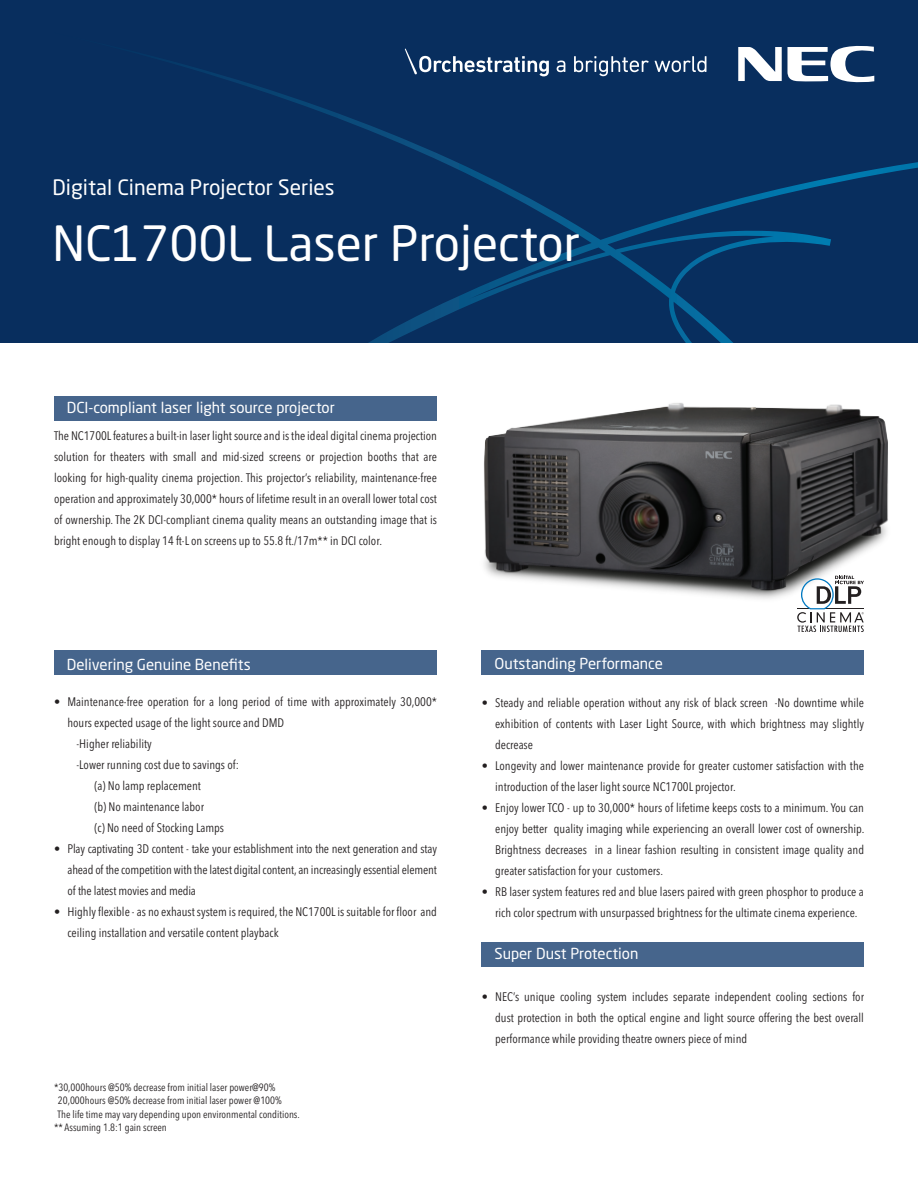
<style>
.page{position:relative;width:918px;height:1188px;background:#fff}
.page>*{position:absolute;margin:0;border:0;box-sizing:border-box;transform-origin:0 0}
.t1{font:48px "Neo Sans Std";color:#fff}
.t2{font:21px "Neo Sans Std";color:#fff}
.t3{font:15px "Neo Sans Std";color:#fff}
.t4{font:condensed 12.3px/21px "Avenir Next LT Pro";color:#231f20;text-align:justify}
.t5{font:condensed 10.5px "Avenir Next LT Pro";color:#231f20}
</style>
<div class="page">
<img style="left:484px;top:403px;width:404px;height:196px">
<div style="left:55px;top:396px;width:382px;height:24px;background:#46658c"></div>
<div style="left:54px;top:651px;width:383px;height:24px;background:#46658c"></div>
<div style="left:482px;top:651px;width:382px;height:24px;background:#46658c"></div>
<div style="left:482px;top:942px;width:382px;height:24px;background:#46658c"></div>
<div style="left:0;top:0;width:918px;height:342px;background:#082e5e"></div>
<svg style="left:169px;top:48px;width:749px;height:294px"></svg>
<svg style="left:738px;top:45px;width:136px;height:37px"></svg>
<svg style="left:557px;top:61px;width:8px;height:11px"></svg>
<svg style="left:574px;top:56px;width:75px;height:20px"></svg>
<svg style="left:655px;top:56px;width:51px;height:16px"></svg>
<svg style="left:405px;top:49px;width:144px;height:27px"></svg>
<svg style="left:797px;top:576px;width:67px;height:56px"></svg>
<h2 class="t2" style="left:52px;top:175px;width:284px">Digital Cinema Projector Series</h2>
<h1 class="t1" style="left:52px;top:214px;width:529px">NC1700L Laser Projector</h1>
<p class="t3" style="left:67px;top:399px;width:270px">DCI-compliant laser light source projector</p>
<p class="t4" style="left:54px;top:425px;width:385px">The NC1700L features a built-in laser light source and is the ideal digital cinema projection solution for theaters with small and mid-sized screens or projection booths that are looking for high-quality cinema projection. This projector’s reliability, maintenance-free operation and approximately 30,000* hours of lifetime result in an overall lower total cost of ownership. The 2K DCI-compliant cinema quality means an outstanding image that is bright enough to display 14 ft-L on screens up to 55.8 ft./17m** in DCI color.</p>
<p class="t3" style="left:67px;top:655px;width:186px">Delivering Genuine Benefits</p>
<p class="t3" style="left:494px;top:655px;width:170px">Outstanding Performance</p>
<p class="t4" style="left:495px;top:692px;width:370px;text-indent:-14px">• Steady and reliable operation without any risk of black screen -No downtime while exhibition of contents with Laser Light Source, with which brightness may slightly decrease</p>
<p class="t4" style="left:495px;top:755px;width:370px;text-indent:-14px">• Longevity and lower maintenance provide for greater customer satisfaction with the introduction of the laser light source NC1700L projector.</p>
<p class="t4" style="left:495px;top:797px;width:371px;text-indent:-14px">• Enjoy lower TCO - up to 30,000* hours of lifetime keeps costs to a minimum. You can enjoy better quality imaging while experiencing an overall lower cost of ownership.<br>Brightness decreases in a linear fashion resulting in consistent image quality and greater satisfaction for your customers.</p>
<p class="t4" style="left:482px;top:881px;width:384px;text-align:center">• RB laser system features red and blue lasers paired with green phosphor to produce a rich color spectrum with unsurpassed brightness for the ultimate cinema experience.</p>
<p class="t3" style="left:494px;top:944px;width:146px">Super Dust Protection</p>
<p class="t4" style="left:495px;top:986px;width:370px;text-indent:-14px">• NEC’s unique cooling system includes separate independent cooling sections for dust protection in both the optical engine and light source offering the best overall performance while providing theatre owners piece of mind</p>
<p class="t5" style="left:54px;top:1081px;width:223px">*30,000hours @50% decrease from initial laser power@90%</p>
<p class="t5" style="left:58px;top:1094px;width:225px">20,000hours @50% decrease from initial laser power @100%</p>
<p class="t5" style="left:58px;top:1108px;width:244px">The life time may vary depending upon environmental conditions.</p>
<p class="t5" style="left:54px;top:1121px;width:114px">** Assuming 1.8:1 gain screen</p>
<p class="t4" style="left:54px;top:692px;width:385px">• Maintenance-free operation for a long period of time with approximately 30,000*</p>
<p class="t4" style="left:68px;top:713px;width:218px">hours expected usage of the light source and DMD</p>
<p class="t4" style="left:76px;top:734px;width:77px">-Higher reliability</p>
<p class="t4" style="left:76px;top:755px;width:164px">-Lower running cost due to savings of:</p>
<p class="t4" style="left:95px;top:776px;width:108px">(a) No lamp replacement</p>
<p class="t4" style="left:95px;top:797px;width:111px">(b) No maintenance labor</p>
<p class="t4" style="left:95px;top:818px;width:131px">(c) No need of Stocking Lamps</p>
<p class="t4" style="left:68px;top:839px;width:371px;text-indent:-14px">• Play captivating 3D content - take your establishment into the next generation and stay ahead of the competition with the latest digital content, an increasingly essential element of the latest movies and media</p>
<p class="t4" style="left:68px;top:902px;width:371px;text-indent:-14px">• Highly flexible - as no exhaust system is required, the NC1700L is suitable for floor and ceiling installation and versatile content playback</p>
</div>
